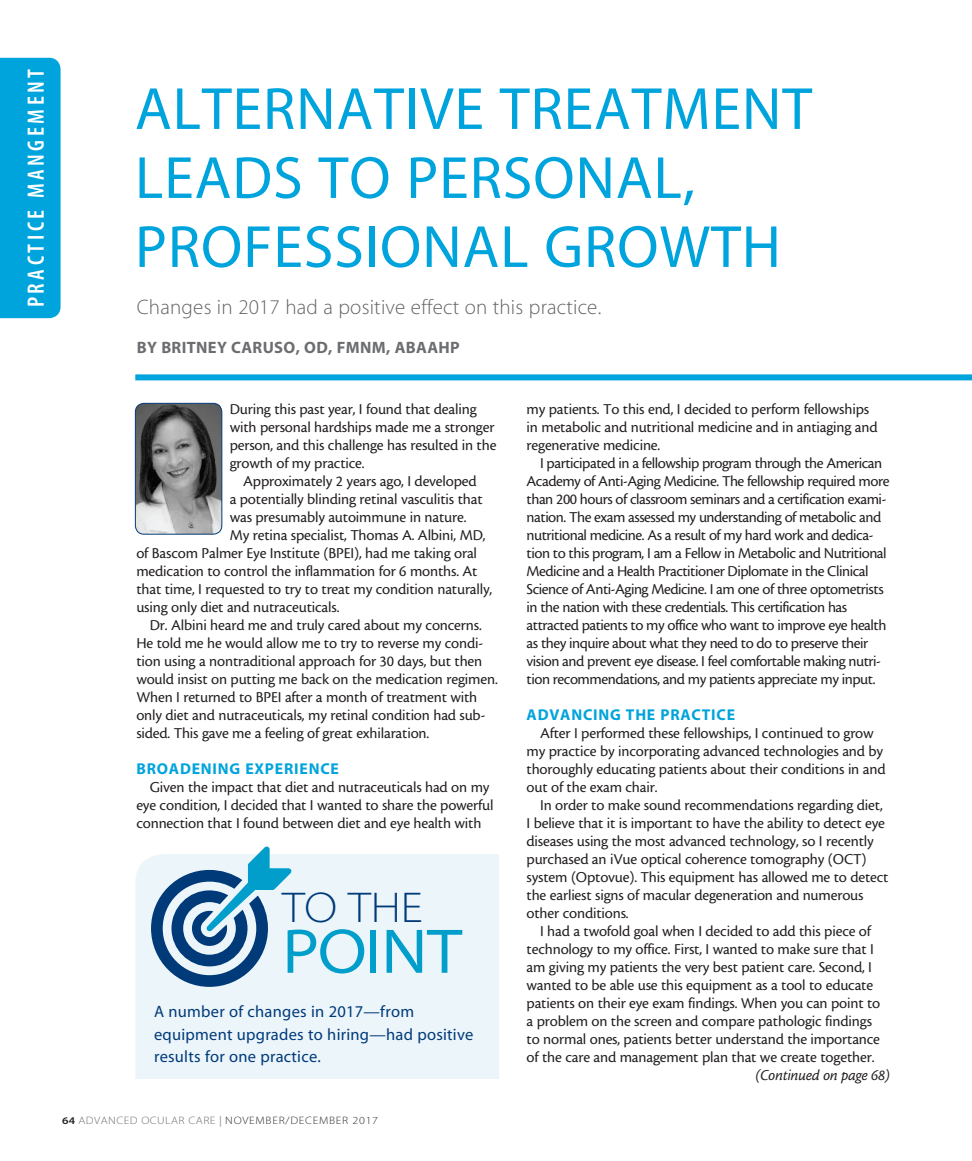
<style>
.page{position:relative;width:972px;height:1161px;background:#fff}
.page>*{position:absolute;margin:0;border:0;box-sizing:border-box;transform-origin:0 0}
.headline{font:63.45px "Myriad MM 400 700";letter-spacing:-.01em;color:#019ecb}
.headline-2{font:60px/69px "Myriad MM 400 600";letter-spacing:.015em;color:#00a4dc}
.headline-3{font:43.35px "Myriad MM 215 700";color:#013a79}
.t1{font:23.7px "Myriad MM 565 300";letter-spacing:.15em;color:#fff}
.deck{font:21px "Myriad MM 215 600";letter-spacing:.01em;color:#636366}
.body{font:16.5px/22.5px "Myriad MM 400 600";letter-spacing:.015em;color:#013a79}
.author{font:16.5px "Myriad MM 700 600";letter-spacing:.02em;color:#6c6d70}
.body-2{font:15.75px/18px "Cronos MM 408 10";letter-spacing:-.01em;color:#231f20}
.body-3{font:15.75px/18px "Cronos MM 408 10";letter-spacing:-.03em;color:#231f20}
.body_first{font:15.75px/18px "Cronos MM 408 10";letter-spacing:-.01em;color:#231f20}
.subhead{font:15.75px "Myriad MM 700 600";letter-spacing:.05em;color:#00a4dc}
.t2{font:15.75px "Cronos MM It 408 10";letter-spacing:-.01em;color:#231f20}
.t3{font:10.8px "Myriad MM 215 600";letter-spacing:.06em;color:#312f30;scale:1.11 1}
.s1{font-family:"Myriad MM 565 600";font-size:10.2px;color:#231f20}
.s2{color:#6c6d70}
.s3{font-family:"Myriad MM 400 600";color:#939598}
</style>
<div class="page">
<div style="left:0;top:58px;width:61px;height:260px;background:#00a4dc"></div>
<div style="left:135px;top:374px;width:837px;height:6px;background:#00a4dc"></div>
<img style="left:135px;top:403px;width:87px;height:131px">
<div style="left:135px;top:403px;width:87px;height:132px;border:1px solid #013a79;border-radius:9px"></div>
<div style="left:135px;top:854px;width:364px;height:225px;background:#ebf5fa"></div>
<svg style="left:151px;top:846px;width:141px;height:141px"></svg>
<h3 class="t1" style="left:25px;top:307px;width:240px;rotate:-90deg">PRACTICE MANGEMENT</h3>
<p class="headline-2" style="left:135px;top:77px;width:679px">ALTERNATIVE TREATMENT<br>LEADS TO PERSONAL,<br>PROFESSIONAL GROWTH</p>
<p class="deck" style="left:137px;top:297px;width:466px">Changes in 2017 had a positive effect on this practice.</p>
<p class="author" style="left:137px;top:340px;width:325px">BY BRITNEY CARUSO, OD, FMNM, ABAAHP</p>
<p class="body_first" style="left:230px;top:400px;width:268px">During this past year, I found that dealing with personal hardships made me a stronger person, and this challenge has resulted in the growth of my practice.</p>
<p class="body-2" style="left:243px;top:472px;width:235px">Approximately 2 years ago, I developed</p>
<p class="body-2" style="left:230px;top:490px;width:254px">a potentially blinding retinal vasculitis that</p>
<p class="body-2" style="left:230px;top:508px;width:238px">was presumably autoimmune in nature.</p>
<p class="body-2" style="left:230px;top:526px;width:257px">My retina specialist, Thomas A. Albini, MD,</p>
<p class="body-2" style="left:136px;top:544px;width:342px">of Bascom Palmer Eye Institute (BPEI), had me taking oral</p>
<p class="body-2" style="left:136px;top:562px;width:343px">medication to control the inflammation for 6 months. At</p>
<p class="body-2" style="left:136px;top:580px;width:358px">that time, I requested to try to treat my condition naturally,</p>
<p class="body-2" style="left:136px;top:598px;width:205px">using only diet and nutraceuticals.</p>
<p class="body-2" style="left:136px;top:616px;width:363px;text-indent:14px">Dr. Albini heard me and truly cared about my concerns.<br>He told me he would allow me to try to reverse my condi&shy;tion using a nontraditional approach for 30 days, but then would insist on putting me back on the medication regimen.<br>When I returned to BPEI after a month of treatment with only diet and nutraceuticals, my retinal condition had sub&shy;sided. This gave me a feeling of great exhilaration.</p>
<p class="subhead" style="left:136px;top:761px;width:204px">BROADENING EXPERIENCE</p>
<p class="body-2" style="left:136px;top:778px;width:359px;text-indent:14px">Given the impact that diet and nutraceuticals had on my eye condition, I decided that I wanted to share the powerful connection that I found between diet and eye health with</p>
<p class="headline-3" style="left:282px;top:887px;width:142px">TO THE</p>
<p class="headline" style="left:282px;top:921px;width:181px">POINT</p>
<p class="body" style="left:154px;top:1001px;width:321px">A number of changes in 2017—from equipment upgrades to hiring—had positive results for one practice.</p>
<p class="t3" style="left:62px;top:1115px;width:286px"><span class="s1">64</span> <span class="s2">ADVANCED OCULAR CARE</span> <span class="s3">|</span> NOVEMBER/DECEMBER 2017</p>
<p class="body-2" style="left:527px;top:400px;width:353px">my patients. To this end, I decided to perform fellowships in metabolic and nutritional medicine and in antiaging and regenerative medicine.</p>
<p class="body-3" style="left:527px;top:454px;width:364px;text-indent:14px">I participated in a fellowship program through the American Academy of Anti-Aging Medicine. The fellowship required more than 200 hours of classroom seminars and a certification exami&shy;nation. The exam assessed my understanding of metabolic and nutritional medicine. As a result of my hard work and dedica&shy;tion to this program, I am a Fellow in Metabolic and Nutritional Medicine and a Health Practitioner Diplomate in the Clinical Science of Anti-Aging Medicine. I am one of three optometrists in the nation with these credentials. This certification has attracted patients to my office who want to improve eye health as they inquire about what they need to do to preserve their vision and prevent eye disease. I feel comfortable making nutri&shy;tion recommendations, and my patients appreciate my input.</p>
<p class="subhead" style="left:527px;top:707px;width:210px">ADVANCING THE PRACTICE</p>
<p class="body-2" style="left:527px;top:724px;width:360px;text-indent:14px">After I performed these fellowships, I continued to grow my practice by incorporating advanced technologies and by thoroughly educating patients about their conditions in and out of the exam chair.</p>
<p class="body-2" style="left:527px;top:796px;width:364px;text-indent:14px">In order to make sound recommendations regarding diet, I believe that it is important to have the ability to detect eye diseases using the most advanced technology, so I recently purchased an iVue optical coherence tomography (OCT) system (Optovue). This equipment has allowed me to detect the earliest signs of macular degeneration and numerous other conditions.</p>
<p class="body-2" style="left:527px;top:922px;width:355px;text-align:center">I had a twofold goal when I decided to add this piece of technology to my office. First, I wanted to make sure that I am giving my patients the very best patient care. Second, I wanted to be able use this equipment as a tool to educate patients on their eye exam findings. When you can point to a problem on the screen and compare pathologic findings to normal ones, patients better understand the importance of the care and management plan that we create together.</p>
<p class="t2" style="left:755px;top:1067px;width:136px">(Continued on page 68)</p>
</div>
